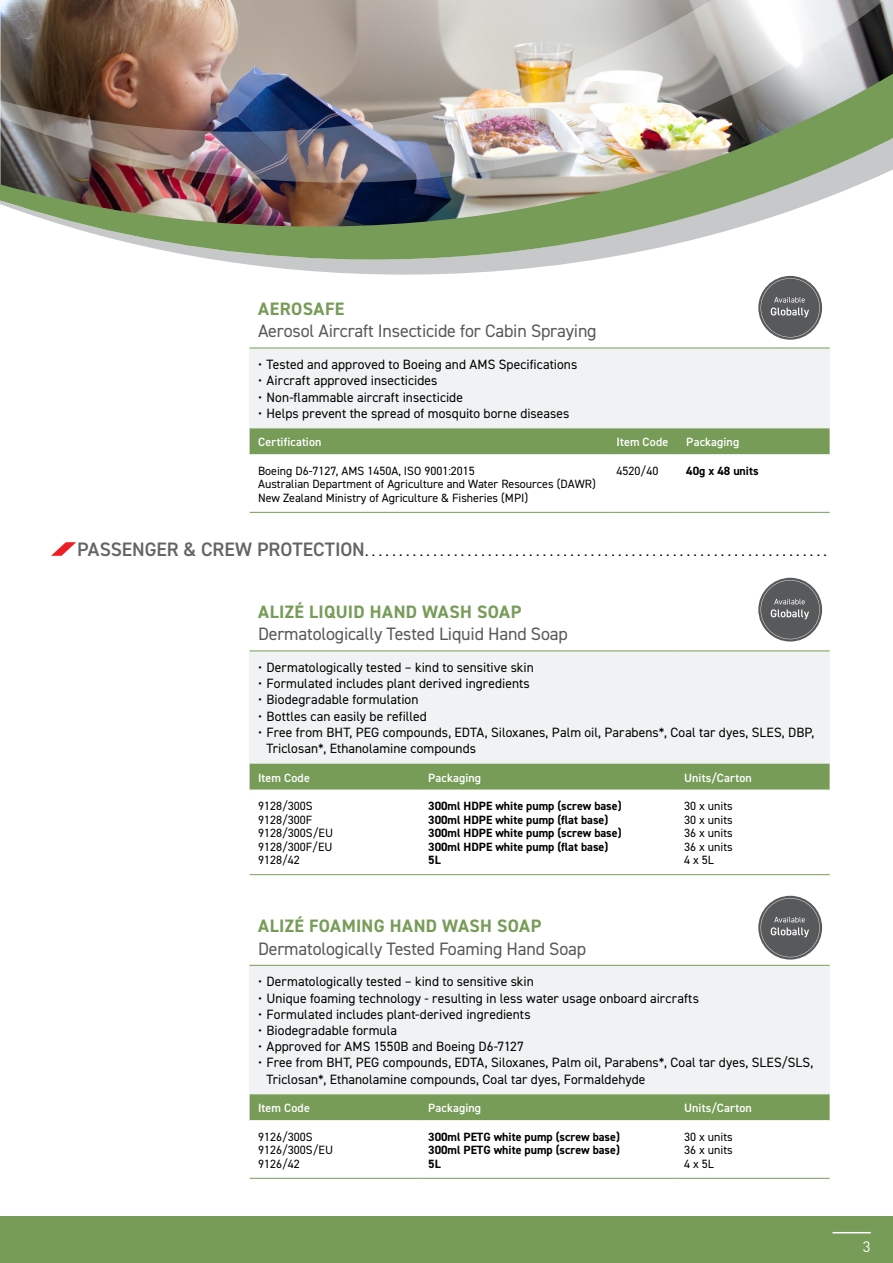
<style>
.page{position:relative;width:893px;height:1263px;background:#fff}
.page>*{position:absolute;margin:0;border:0;box-sizing:border-box;transform-origin:0 0}
.t1{font:300 19.5px "DIN2014";color:#000}
.t2{font:18px "DIN2014";letter-spacing:-.01em;color:#58595b}
.t3{font:700 18px "DIN2014";letter-spacing:.02em;color:#779c58}
.t4{font:15px "DIN Pro";color:#fff}
.t5{font:13.5px/16.2px "DIN2014";letter-spacing:.005em;color:#000}
.t6{font:12px/13.5px "DIN2014";color:#000}
.t7{font:700 12px/13.5px "DIN2014";color:#000}
.t8{font:600 12px "DIN2014";letter-spacing:.01em;color:#fff}
.s1{font-weight:600;color:#636466}
</style>
<div class="page">
<div style="left:0;top:1216px;width:893px;height:47px;background:#779c58"></div>
<hr style="left:832px;top:1232px;width:39px;height:1px;background:#fff">
<svg style="left:218px;top:260px;width:374px;height:15px;fill:#c7c8ca"></svg>
<img style="left:0;top:183px;width:862px;height:77px">
<img style="left:0;top:0;width:893px;height:183px">
<div style="left:250px;top:651px;width:580px;height:113px;background:#f0f2f3"></div>
<div style="left:250px;top:764px;width:580px;height:26px;background:#779c58"></div>
<hr style="left:250px;top:650px;width:170px;height:1px;background:#779c58">
<hr style="left:420px;top:650px;width:256px;height:1px;background:#779c58">
<hr style="left:676px;top:650px;width:154px;height:1px;background:#779c58">
<hr style="left:250px;top:874px;width:170px;height:1px;background:#779c58">
<hr style="left:420px;top:874px;width:256px;height:1px;background:#779c58">
<hr style="left:676px;top:874px;width:154px;height:1px;background:#779c58">
<div style="left:250px;top:965px;width:580px;height:129px;background:#f0f2f3"></div>
<div style="left:250px;top:1094px;width:580px;height:26px;background:#779c58"></div>
<hr style="left:250px;top:965px;width:170px;height:1px;background:#779c58">
<hr style="left:420px;top:965px;width:256px;height:1px;background:#779c58">
<hr style="left:676px;top:965px;width:154px;height:1px;background:#779c58">
<hr style="left:250px;top:1178px;width:170px;height:1px;background:#779c58">
<hr style="left:420px;top:1178px;width:256px;height:1px;background:#779c58">
<hr style="left:676px;top:1178px;width:154px;height:1px;background:#779c58">
<svg style="left:758px;top:896px;width:64px;height:63px"></svg>
<svg style="left:761px;top:898px;width:59px;height:59px;background:#79797b"></svg>
<svg style="left:758px;top:578px;width:64px;height:63px"></svg>
<svg style="left:761px;top:580px;width:59px;height:59px;background:#79797b"></svg>
<svg style="left:758px;top:276px;width:64px;height:64px"></svg>
<svg style="left:761px;top:278px;width:59px;height:59px;background:#79797b"></svg>
<div style="left:250px;top:348px;width:580px;height:80px;background:#f0f2f3"></div>
<div style="left:250px;top:428px;width:580px;height:26px;background:#779c58"></div>
<hr style="left:250px;top:348px;width:358px;height:1px;background:#779c58">
<hr style="left:608px;top:348px;width:70px;height:1px;background:#779c58">
<hr style="left:678px;top:348px;width:152px;height:1px;background:#779c58">
<hr style="left:250px;top:512px;width:358px;height:1px;background:#779c58">
<hr style="left:608px;top:512px;width:70px;height:1px;background:#779c58">
<hr style="left:678px;top:512px;width:152px;height:1px;background:#779c58">
<svg style="left:51px;top:542px;width:25px;height:14px"></svg>
<h2 class="t3" style="left:258px;top:297px;width:88px">AEROSAFE</h2>
<h2 class="t2" style="left:258px;top:320px;width:340px">Aerosol Aircraft Insecticide for Cabin Spraying</h2>
<p class="t5" style="left:258px;top:356px;width:321px">• Tested and approved to Boeing and AMS Specifications</p>
<p class="t5" style="left:258px;top:372px;width:181px">• Aircraft approved insecticides</p>
<p class="t5" style="left:258px;top:389px;width:206px">• Non-flammable aircraft insecticide</p>
<p class="t5" style="left:258px;top:405px;width:313px">• Helps prevent the spread of mosquito borne diseases</p>
<p class="t8" style="left:258px;top:434px;width:65px">Certification</p>
<p class="t8" style="left:617px;top:434px;width:53px">Item Code</p>
<p class="t8" style="left:686px;top:434px;width:54px">Packaging</p>
<p class="t6" style="left:258px;top:464px;width:339px">Boeing D6-7127, AMS 1450A, ISO 9001:2015<br>Australian Department of Agriculture and Water Resources (DAWR)<br>New Zealand Ministry of Agriculture &amp; Fisheries (MPI)</p>
<p class="t6" style="left:617px;top:464px;width:43px">4520/40</p>
<p class="t7" style="left:686px;top:464px;width:74px">40g x 48 units</p>
<h1 class="t1" style="left:77px;top:537px;width:752px"><span class="s1">PASSENGER &amp; CREW PROTECTION</span>....................................................................</h1>
<h2 class="t3" style="left:258px;top:600px;width:265px">ALIZÉ LIQUID HAND WASH SOAP</h2>
<h2 class="t2" style="left:258px;top:623px;width:311px">Dermatologically Tested Liquid Hand Soap</h2>
<p class="t5" style="left:258px;top:659px;width:277px">• Dermatologically tested – kind to sensitive skin</p>
<p class="t5" style="left:258px;top:675px;width:273px">• Formulated includes plant derived ingredients</p>
<p class="t5" style="left:258px;top:691px;width:162px">• Biodegradable formulation</p>
<p class="t5" style="left:258px;top:708px;width:170px">• Bottles can easily be refilled</p>
<p class="t5" style="left:267px;top:724px;width:549px;text-indent:-9px">• Free from BHT, PEG compounds, EDTA, Siloxanes, Palm oil, Parabens*, Coal tar dyes, SLES, DBP,<br>Triclosan*, Ethanolamine compounds</p>
<p class="t8" style="left:258px;top:769px;width:53px">Item Code</p>
<p class="t8" style="left:428px;top:769px;width:54px">Packaging</p>
<p class="t8" style="left:684px;top:769px;width:69px">Units/Carton</p>
<p class="t6" style="left:258px;top:799px;width:77px">9128/300S<br>9128/300F<br>9128/300S/EU<br>9128/300F/EU<br>9128/42</p>
<p class="t7" style="left:428px;top:799px;width:195px">300ml HDPE white pump (screw base)<br>300ml HDPE white pump (flat base)<br>300ml HDPE white pump (screw base)<br>300ml HDPE white pump (flat base)<br>5L</p>
<p class="t6" style="left:684px;top:799px;width:50px;text-align:justify">30 x units 30 x units 36 x units 36 x units 4 x 5L</p>
<h2 class="t3" style="left:258px;top:914px;width:285px">ALIZÉ FOAMING HAND WASH SOAP</h2>
<h2 class="t2" style="left:258px;top:937px;width:330px">Dermatologically Tested Foaming Hand Soap</h2>
<p class="t5" style="left:258px;top:973px;width:277px">• Dermatologically tested – kind to sensitive skin</p>
<p class="t5" style="left:258px;top:990px;width:442px">• Unique foaming technology - resulting in less water usage onboard aircrafts</p>
<p class="t5" style="left:258px;top:1006px;width:274px">• Formulated includes plant-derived ingredients</p>
<p class="t5" style="left:258px;top:1022px;width:141px">• Biodegradable formula</p>
<p class="t5" style="left:258px;top:1038px;width:267px">• Approved for AMS 1550B and Boeing D6-7127</p>
<p class="t5" style="left:267px;top:1054px;width:548px;text-indent:-9px">• Free from BHT, PEG compounds, EDTA, Siloxanes, Palm oil, Parabens*, Coal tar dyes, SLES/SLS,<br>Triclosan*, Ethanolamine compounds, Coal tar dyes, Formaldehyde</p>
<p class="t8" style="left:258px;top:1100px;width:53px">Item Code</p>
<p class="t8" style="left:428px;top:1100px;width:54px">Packaging</p>
<p class="t8" style="left:684px;top:1100px;width:69px">Units/Carton</p>
<p class="t6" style="left:258px;top:1129px;width:77px">9126/300S<br>9126/300S/EU<br>9126/42</p>
<p class="t7" style="left:428px;top:1129px;width:193px;text-align:justify">300ml PETG white pump (screw base)<br>300ml PETG white pump (screw base)<br>5L</p>
<p class="t6" style="left:684px;top:1129px;width:50px;text-align:justify">30 x units 36 x units 4 x 5L</p>
<p class="t4" style="left:863px;top:1235px;width:9px">3</p>
</div>
